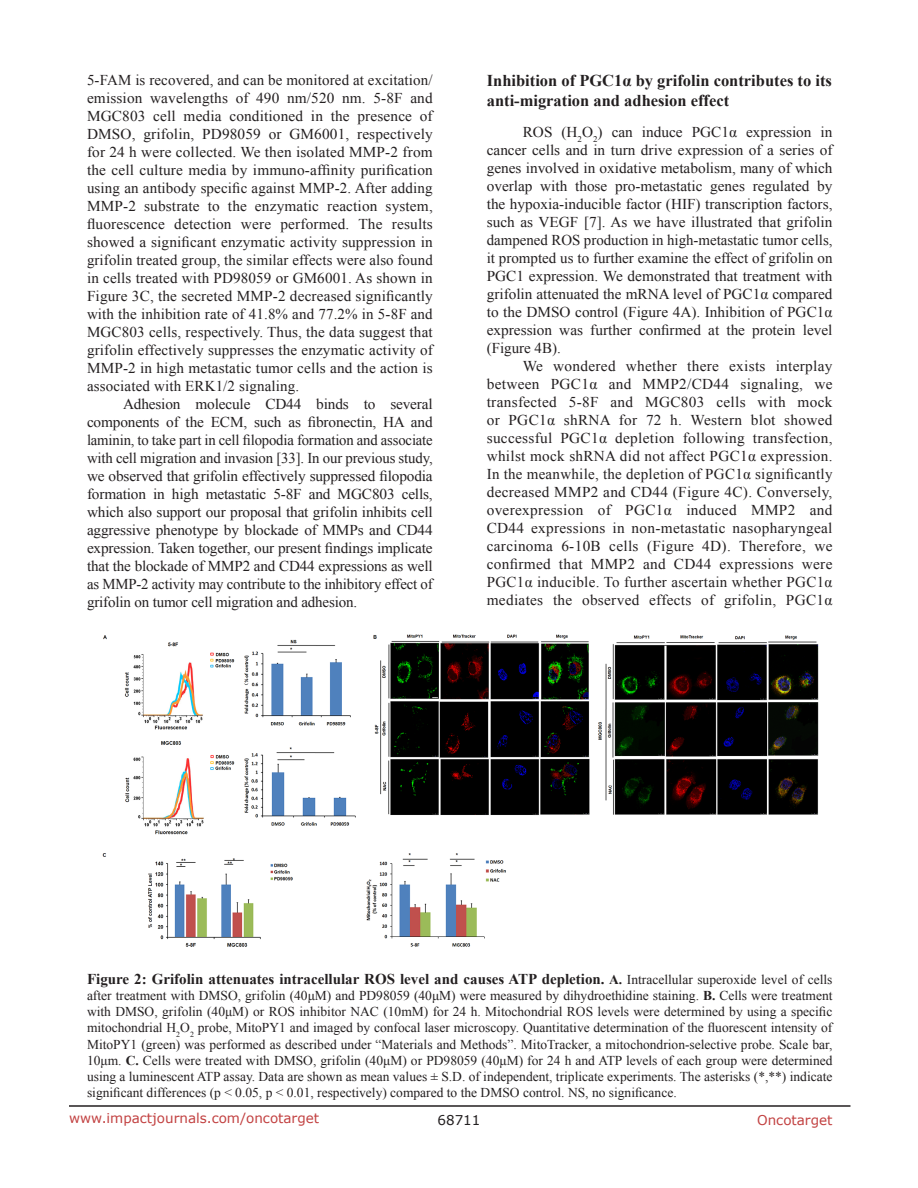
<style>
.page{position:relative;width:918px;height:1188px;background:#fff}
.page>*{position:absolute;margin:0;border:0;box-sizing:border-box;transform-origin:0 0}
.SubHeading{font:700 16.5px/19.8px "Times New Roman";color:#231f20}
.BodyText{font:15px/18px "Times New Roman";color:#231f20;text-align:justify}
.figuretext{font:700 15px "Times New Roman";color:#231f20}
.figuretext-2{font:13.5px/16.2px "Times New Roman";color:#231f20;text-align:justify}
.t1{font:13.5px "Verdana";color:#c24141}
.t2{font:13.5px "Verdana";color:#231f20}
.s1{font-size:13.5px}
.s2{font-weight:400;font-size:13.5px}
.s3{font-weight:700}
</style>
<div class="page">
<hr style="left:69px;top:1105px;width:781px;height:2px;background:#231f20">
<img style="left:102px;top:634px;width:717px;height:313px">
<p class="BodyText" style="left:87px;top:71px;width:347px">5-FAM is recovered, and can be monitored at excitation/ emission wavelengths of 490 nm/520 nm. 5-8F and MGC803 cell media conditioned in the presence of DMSO, grifolin, PD98059 or GM6001, respectively for 24 h were collected. We then isolated MMP-2 from the cell culture media by immuno-affinity purification using an antibody specific against MMP-2. After adding MMP-2 substrate to the enzymatic reaction system, fluorescence detection were performed. The results showed a significant enzymatic activity suppression in grifolin treated group, the similar effects were also found in cells treated with PD98059 or GM6001. As shown in Figure 3C, the secreted MMP-2 decreased significantly with the inhibition rate of 41.8% and 77.2% in 5-8F and MGC803 cells, respectively. Thus, the data suggest that grifolin effectively suppresses the enzymatic activity of MMP-2 in high metastatic tumor cells and the action is associated with ERK1/2 signaling.</p>
<p class="BodyText" style="left:87px;top:395px;width:347px;text-indent:36px">Adhesion molecule CD44 binds to several components of the ECM, such as fibronectin, HA and laminin, to take part in cell filopodia formation and associate with cell migration and invasion [33]. In our previous study, we observed that grifolin effectively suppressed filopodia formation in high metastatic 5-8F and MGC803 cells, which also support our proposal that grifolin inhibits cell aggressive phenotype by blockade of MMPs and CD44 expression. Taken together, our present findings implicate that the blockade of MMP2 and CD44 expressions as well as MMP-2 activity may contribute to the inhibitory effect of grifolin on tumor cell migration and adhesion.</p>
<p class="SubHeading" style="left:487px;top:70px;width:347px">Inhibition of PGC1α by grifolin contributes to its anti-migration and adhesion effect</p>
<p class="BodyText" style="left:487px;top:123px;width:347px;text-indent:36px">ROS (H<sub>2</sub>O<sub>2</sub>) can induce PGC1α expression in cancer cells and in turn drive expression of a series of genes involved in oxidative metabolism, many of which overlap with those pro-metastatic genes regulated by the hypoxia-inducible factor (HIF) transcription factors, such as VEGF [7]. As we have illustrated that grifolin dampened ROS production in high-metastatic tumor cells, it prompted us to further examine the effect of grifolin on PGC1 expression. We demonstrated that treatment with grifolin attenuated the mRNA level of PGC1α compared to the DMSO control (Figure 4A). Inhibition of PGC1α expression was further confirmed at the protein level (Figure 4B).</p>
<p class="BodyText" style="left:487px;top:357px;width:347px;text-indent:36px">We wondered whether there exists interplay between PGC1α and MMP2/CD44 signaling, we transfected 5-8F and MGC803 cells with mock or PGC1α shRNA for 72 h. Western blot showed successful PGC1α depletion following transfection, whilst mock shRNA did not affect PGC1α expression.<br>In the meanwhile, the depletion of PGC1α significantly decreased MMP2 and CD44 (Figure 4C). Conversely, overexpression of PGC1α induced MMP2 and CD44 expressions in non-metastatic nasopharyngeal carcinoma 6-10B cells (Figure 4D). Therefore, we confirmed that MMP2 and CD44 expressions were PGC1α inducible. To further ascertain whether PGC1α mediates the observed effects of grifolin, PGC1α</p>
<p class="figuretext" style="left:87px;top:968px;width:747px">Figure 2: Grifolin attenuates intracellular ROS level and causes ATP depletion. <span class="s1">A.</span> <span class="s2">Intracellular superoxide level of cells</span></p>
<p class="figuretext-2" style="left:87px;top:987px;width:747px">after treatment with DMSO, grifolin (40μM) and PD98059 (40μM) were measured by dihydroethidine staining. <span class="s3">B.</span> Cells were treatment with DMSO, grifolin (40μM) or ROS inhibitor NAC (10mM) for 24 h. Mitochondrial ROS levels were determined by using a specific mitochondrial H<sub>2</sub>O<sub>2</sub> probe, MitoPY1 and imaged by confocal laser microscopy. Quantitative determination of the fluorescent intensity of MitoPY1 (green) was performed as described under “Materials and Methods”. MitoTracker, a mitochondrion-selective probe. Scale bar, 10μm. <span class="s3">C.</span> Cells were treated with DMSO, grifolin (40μM) or PD98059 (40μM) for 24 h and ATP levels of each group were determined using a luminescent ATP assay. Data are shown as mean values ± S.D. of independent, triplicate experiments. The asterisks (*,**) indicate significant differences (p &lt; 0.05, p &lt; 0.01, respectively) compared to the DMSO control. NS, no significance.</p>
<p class="t1" style="left:69px;top:1109px;width:252px">www.impactjournals.com/oncotarget</p>
<p class="t2" style="left:438px;top:1111px;width:44px">68711</p>
<p class="t1" style="left:757px;top:1111px;width:77px">Oncotarget</p>
</div>
